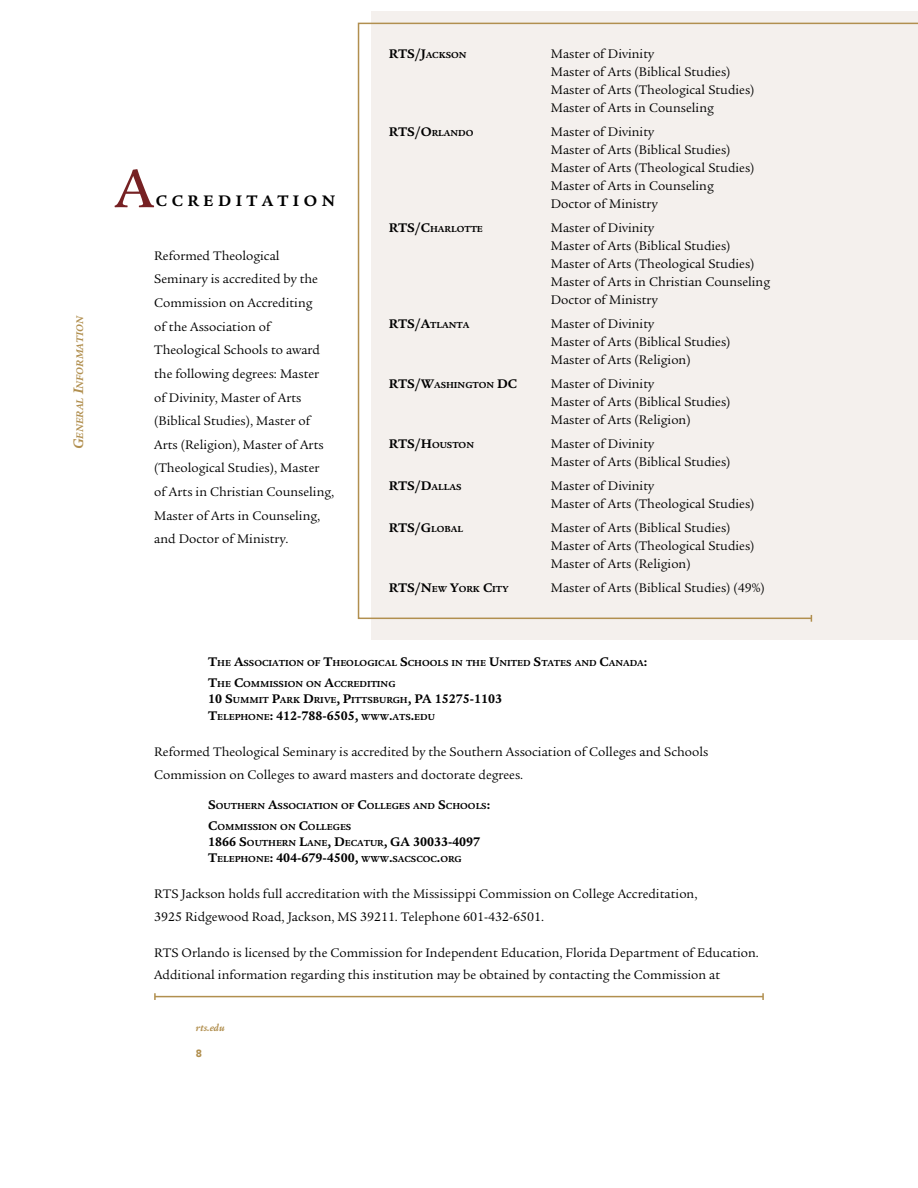
<style>
.page{position:relative;width:918px;height:1188px;background:#fff}
.page>*{position:absolute;margin:0;border:0;box-sizing:border-box;transform-origin:0 0}
.t1{font:500 59.4px "Legacy Serif Std";color:#762123}
.t2{font:700 16.5px "Legacy Serif Std";letter-spacing:.27em;color:#000}
.t3{font:13.5px/18px "Legacy Serif Std";color:#000}
.t4{font:700 13.5px "Legacy Serif Std";color:#000}
.t5{font:italic 700 10.5px "Legacy Serif Std";letter-spacing:-.005em;color:#b18f4f}
.t6{font:italic 700 10.5px "Legacy Serif Std";color:#b18f4f}
.t7{font:900 10.5px "Avenir";color:#b18f4f}
.t8{font:700 9.45px/16.2px "Legacy Serif Std";color:#000}
.s1{font-size:15px}
.s2{font-size:13.5px}
.s3{font-size:9.45px}
</style>
<div class="page">
<hr style="left:155px;top:996px;width:608px;height:1px;background:#b18f4f">
<svg style="left:154px;top:993px;width:2px;height:7px"></svg>
<svg style="left:762px;top:993px;width:2px;height:7px"></svg>
<div style="left:371px;top:11px;width:547px;height:628px;background:#f4f0ed"></div>
<svg style="left:357px;top:22px;width:561px;height:598px"></svg>
<p class="t5" style="left:74px;top:449px;width:135px;rotate:-90deg"><span class="s1">G</span>eneral <span class="s1">I</span>nformation</p>
<h1 class="t1" style="left:115px;top:154px;width:41px">A</h1>
<p class="t2" style="left:156px;top:191px;width:181px">CCREDITATION</p>
<p class="t3" style="left:154px;top:244px;width:182px;line-height:23.7px">Reformed Theological<br>Seminary is accredited by the<br>Commission on Accrediting<br>of the Association of<br>Theological Schools to award the following degrees: Master of Divinity, Master of Arts (Biblical Studies), Master of<br>Arts (Religion), Master of Arts (Theological Studies), Master of Arts in Christian Counseling,<br>Master of Arts in Counseling, and Doctor of Ministry.</p>
<p class="t8" style="left:389px;top:47px;width:79px"><span class="s2">RTS/J</span>ACKSON</p>
<p class="t3" style="left:551px;top:45px;width:205px">Master of Divinity<br>Master of Arts (Biblical Studies)<br>Master of Arts (Theological Studies)<br>Master of Arts in Counseling</p>
<p class="t8" style="left:389px;top:125px;width:86px"><span class="s2">RTS/O</span>RLANDO</p>
<p class="t3" style="left:551px;top:123px;width:205px">Master of Divinity<br>Master of Arts (Biblical Studies)<br>Master of Arts (Theological Studies)<br>Master of Arts in Counseling<br>Doctor of Ministry</p>
<p class="t8" style="left:389px;top:221px;width:96px"><span class="s2">RTS/C</span>HARLOTTE</p>
<p class="t3" style="left:551px;top:219px;width:221px">Master of Divinity<br>Master of Arts (Biblical Studies)<br>Master of Arts (Theological Studies)<br>Master of Arts in Christian Counseling<br>Doctor of Ministry</p>
<p class="t8" style="left:389px;top:317px;width:76px"><span class="s2">RTS/A</span>TLANTA</p>
<p class="t3" style="left:551px;top:315px;width:181px">Master of Divinity<br>Master of Arts (Biblical Studies)<br>Master of Arts (Religion)</p>
<p class="t8" style="left:389px;top:377px;width:119px"><span class="s2">RTS/W</span>ASHINGTON <span class="s2">DC</span></p>
<p class="t3" style="left:551px;top:375px;width:181px">Master of Divinity<br>Master of Arts (Biblical Studies)<br>Master of Arts (Religion)</p>
<p class="t8" style="left:389px;top:437px;width:87px"><span class="s2">RTS/H</span>OUSTON</p>
<p class="t3" style="left:551px;top:435px;width:181px">Master of Divinity<br>Master of Arts (Biblical Studies)</p>
<p class="t4" style="left:389px;top:478px;width:74px">RTS/D<span class="s3">ALLAS</span></p>
<p class="t3" style="left:551px;top:477px;width:205px">Master of Divinity<br>Master of Arts (Theological Studies)</p>
<p class="t4" style="left:389px;top:520px;width:76px">RTS/G<span class="s3">LOBAL</span></p>
<p class="t3" style="left:551px;top:519px;width:205px">Master of Arts (Biblical Studies)<br>Master of Arts (Theological Studies)<br>Master of Arts (Religion)</p>
<p class="t8" style="left:389px;top:581px;width:115px"><span class="s2">RTS/N</span>EW <span class="s2">Y</span>ORK <span class="s2">C</span>ITY</p>
<p class="t3" style="left:551px;top:579px;width:216px">Master of Arts (Biblical Studies) (49%)</p>
<p class="t8" style="left:208px;top:655px;width:341px"><span class="s2">T</span>HE <span class="s2">A</span>SSOCIATION OF <span class="s2">T</span>HEOLOGICAL <span class="s2">S</span>CHOOLS IN THE <span class="s2">U</span>NITED <span class="s2">S</span>TAT</p>
<p class="t8" style="left:560px;top:655px;width:88px">ES AND <span class="s2">C</span>ANADA<span class="s2">:</span></p>
<p class="t8" style="left:208px;top:676px;width:295px"><span class="s2">T</span>HE <span class="s2">C</span>OMMISSION ON <span class="s2">A</span>CCREDITING<br><span class="s2">10 S</span>UMMIT <span class="s2">P</span>ARK <span class="s2">D</span>RIVE<span class="s2">, P</span>ITTSBURGH<span class="s2">, PA 15275-1103</span></p>
<p class="t4" style="left:208px;top:707px;width:228px">T<span class="s3">ELEPHONE</span>: 412-788-6505, <span class="s3">WWW</span>.<span class="s3">ATS</span>.<span class="s3">EDU</span></p>
<p class="t3" style="left:154px;top:740px;width:556px;line-height:23.7px">Reformed Theological Seminary is accredited by the Southern Association of Colleges and Schools<br>Commission on Colleges to award masters and doctorate degrees.</p>
<p class="t4" style="left:154px;top:797px;width:32px">S</p>
<p class="t8" style="left:216px;top:798px;width:276px">OUTHERN <span class="s2">A</span>SSOCIATION OF <span class="s2">C</span>OLLEGES AND <span class="s2">S</span>CHOOLS<span class="s2">:</span></p>
<p class="t4" style="left:154px;top:818px;width:22px">C</p>
<p class="t8" style="left:208px;top:819px;width:157px;text-align:center">OMMISSION ON <span class="s2">C</span>OLLEGES<br><span class="s2">1866 S</span>OUTHERN <span class="s2">L</span>ANE<span class="s2">, D</span>ECATU</p>
<p class="t4" style="left:377px;top:834px;width:105px"><span class="s3">R</span>, GA 30033-4097</p>
<p class="t8" style="left:208px;top:851px;width:255px"><span class="s2">T</span>ELEPHONE<span class="s2">: 404-679-4500,</span> WWW<span class="s2">.</span>SACSCOC<span class="s2">.</span>ORG</p>
<p class="t3" style="left:154px;top:883px;width:545px;line-height:22.5px">RTS Jackson holds full accreditation with the Mississippi Commission on College Accreditation,<br>3925 Ridgewood Road, Jackson, MS 39211. Telephone 601-432-6501.</p>
<p class="t3" style="left:154px;top:941px;width:606px;line-height:22.5px">RTS Orlando is licensed by the Commission for Independent Education, Florida Department of Education.<br>Additional information regarding this institution may be obtained by contacting the Commission at</p>
<p class="t6" style="left:196px;top:1022px;width:30px">rts.edu</p>
<p class="t7" style="left:196px;top:1044px;width:8px">8</p>
</div>
